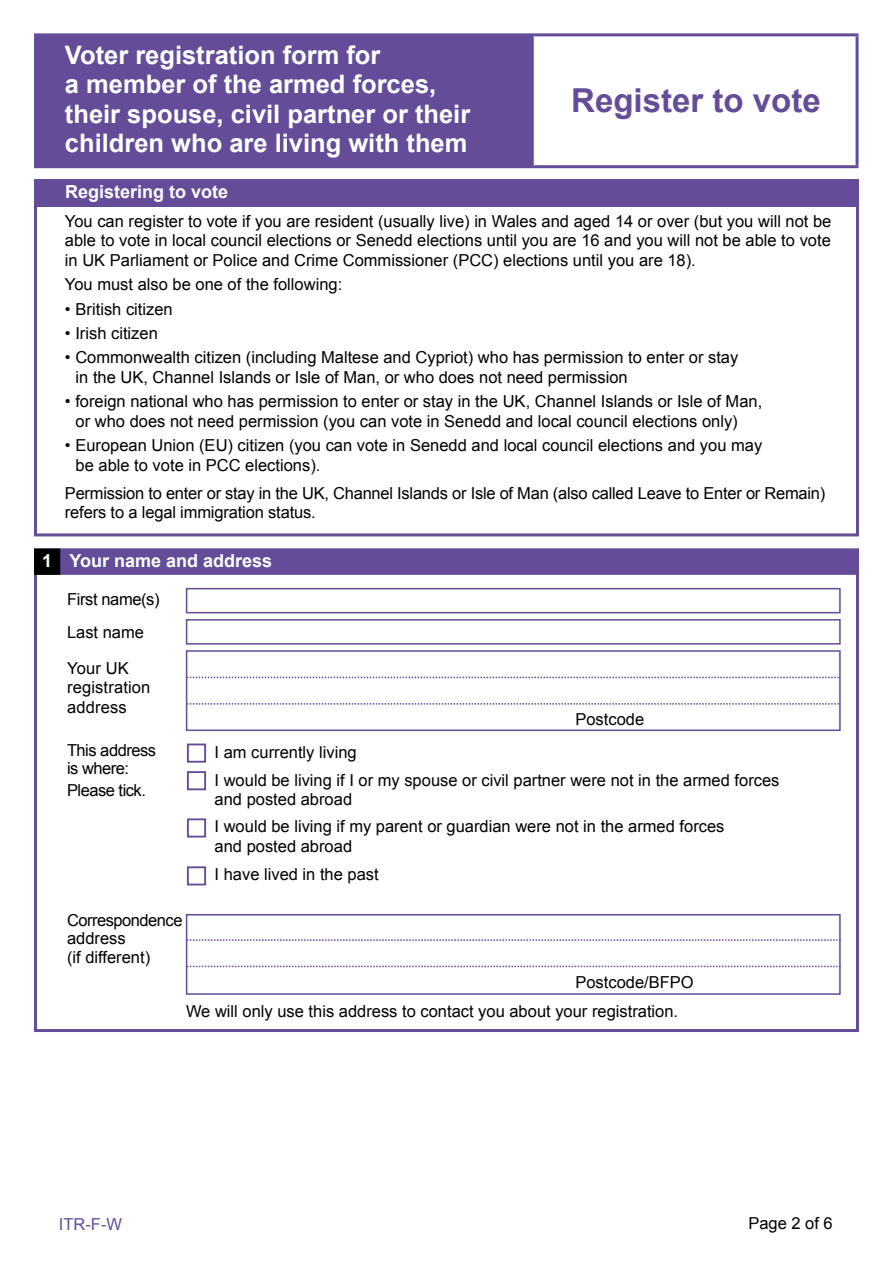
<style>
.page{position:relative;width:893px;height:1263px;background:#fff}
.page>*{position:absolute;margin:0;border:0;box-sizing:border-box;transform-origin:0 0}
.t1{font:700 33px "Arial";color:#644c98}
.t2{font:700 25.5px/29.2px "Arial";color:#fff}
.t3{font:700 18px "Arial";color:#fff}
.t4{font:16.5px/19.5px "Arial";color:#000}
.t5{font:16.5px/18px "Arial";letter-spacing:-.03em;color:#000}
.t6{font:16.5px "Arial";letter-spacing:-.025em;color:#000}
.t7{font:16.5px "Arial";color:#644c98}
</style>
<div class="page">
<div style="left:36px;top:35px;width:497px;height:132px;background:#644c98"></div>
<hr style="left:34px;top:165px;width:499px;height:3px;background:#644c98">
<hr style="left:533px;top:165px;width:325px;height:3px;background:#644c98">
<hr style="left:855px;top:36px;width:3px;height:129px;background:#644c98">
<hr style="left:34px;top:36px;width:3px;height:129px;background:#644c98">
<hr style="left:34px;top:33px;width:499px;height:3px;background:#644c98">
<hr style="left:533px;top:33px;width:325px;height:3px;background:#644c98">
<hr style="left:532px;top:36px;width:2px;height:129px;background:#644c98">
<div style="left:34px;top:179px;width:825px;height:357px;border:3px solid #644c98"></div>
<div style="left:35px;top:180px;width:823px;height:26px;background:#644c98"></div>
<div style="left:34px;top:179px;width:825px;height:28px;border:2px solid #644c98"></div>
<div style="left:35px;top:549px;width:823px;height:25px;background:#644c98"></div>
<div style="left:34px;top:549px;width:825px;height:26px;border:2px solid #644c98"></div>
<svg style="left:185px;top:587px;width:656px;height:408px"></svg>
<svg style="left:187px;top:939px;width:654px;height:2px"></svg>
<svg style="left:187px;top:966px;width:654px;height:1px"></svg>
<div style="left:186px;top:650px;width:655px;height:81px;border:2px solid #644c98"></div>
<svg style="left:187px;top:677px;width:652px;height:1px"></svg>
<svg style="left:187px;top:703px;width:652px;height:2px"></svg>
<div style="left:35px;top:549px;width:25px;height:25px;background:#000"></div>
<div style="left:34px;top:549px;width:26px;height:26px;border:2px solid #000"></div>
<h1 class="t2" style="left:65px;top:41px;width:407px">Voter registration form for<br>a member of the armed forces, their spouse, civil partner or their children who are living with them</h1>
<h2 class="t1" style="left:571px;top:78px;width:251px">Register to vote</h2>
<h3 class="t3" style="left:65px;top:180px;width:165px">Registering to vote</h3>
<p class="t4" style="left:65px;top:211px;width:768px;text-align:justify">You can register to vote if you are resident (usually live) in Wales and aged 14 or over (but you will not be able to vote in local council elections or Senedd elections until you are 16 and you will not be able to vote in UK Parliament or Police and Crime Commissioner (PCC) elections until you are 18).</p>
<p class="t4" style="left:65px;top:275px;width:279px">You must also be one of the following:</p>
<p class="t4" style="left:65px;top:299px;width:109px">• British citizen</p>
<p class="t4" style="left:65px;top:324px;width:94px">• Irish citizen</p>
<p class="t4" style="left:76px;top:348px;width:664px;text-indent:-11px">• Commonwealth citizen (including Maltese and Cypriot) who has permission to enter or stay in the UK, Channel Islands or Isle of Man, or who does not need permission</p>
<p class="t4" style="left:76px;top:392px;width:688px;text-indent:-11px">• foreign national who has permission to enter or stay in the UK, Channel Islands or Isle of Man, or who does not need permission (you can vote in Senedd and local council elections only)</p>
<p class="t4" style="left:76px;top:436px;width:688px;text-indent:-11px">• European Union (EU) citizen (you can vote in Senedd and local council elections and you may be able to vote in PCC elections).</p>
<p class="t4" style="left:65px;top:483px;width:762px">Permission to enter or stay in the UK, Channel Islands or Isle of Man (also called Leave to Enter or Remain) refers to a legal immigration status.</p>
<h3 class="t3" style="left:42px;top:549px;width:232px">1 Your name and address</h3>
<p class="t6" style="left:67px;top:588px;width:94px">First name(s)</p>
<p class="t4" style="left:67px;top:622px;width:79px">Last name</p>
<p class="t4" style="left:67px;top:658px;width:85px">Your UK registration address</p>
<p class="t4" style="left:575px;top:709px;width:70px">Postcode</p>
<p class="t5" style="left:67px;top:741px;width:91px">This address is where:</p>
<p class="t5" style="left:67px;top:781px;width:80px">Please tick.</p>
<p class="t4" style="left:215px;top:739px;width:566px;line-height:27.6px">I am currently living<br>I would be living if I or my spouse or civil partner were not in the armed forces</p>
<p class="t4" style="left:215px;top:785px;width:511px;line-height:27.8px">and posted abroad<br>I would be living if my parent or guardian were not in the armed forces</p>
<p class="t4" style="left:215px;top:832px;width:166px;line-height:28.5px">and posted abroad<br>I have lived in the past</p>
<p class="t4" style="left:67px;top:911px;width:117px;line-height:18.8px">Correspondence address<br>(if different)</p>
<p class="t4" style="left:575px;top:972px;width:120px">Postcode/BFPO</p>
<p class="t4" style="left:186px;top:1001px;width:494px">We will only use this address to contact you about your registration.</p>
<p class="t7" style="left:59px;top:1213px;width:65px">ITR-F-W</p>
<p class="t4" style="left:748px;top:1214px;width:86px">Page 2 of 6</p>
</div>
